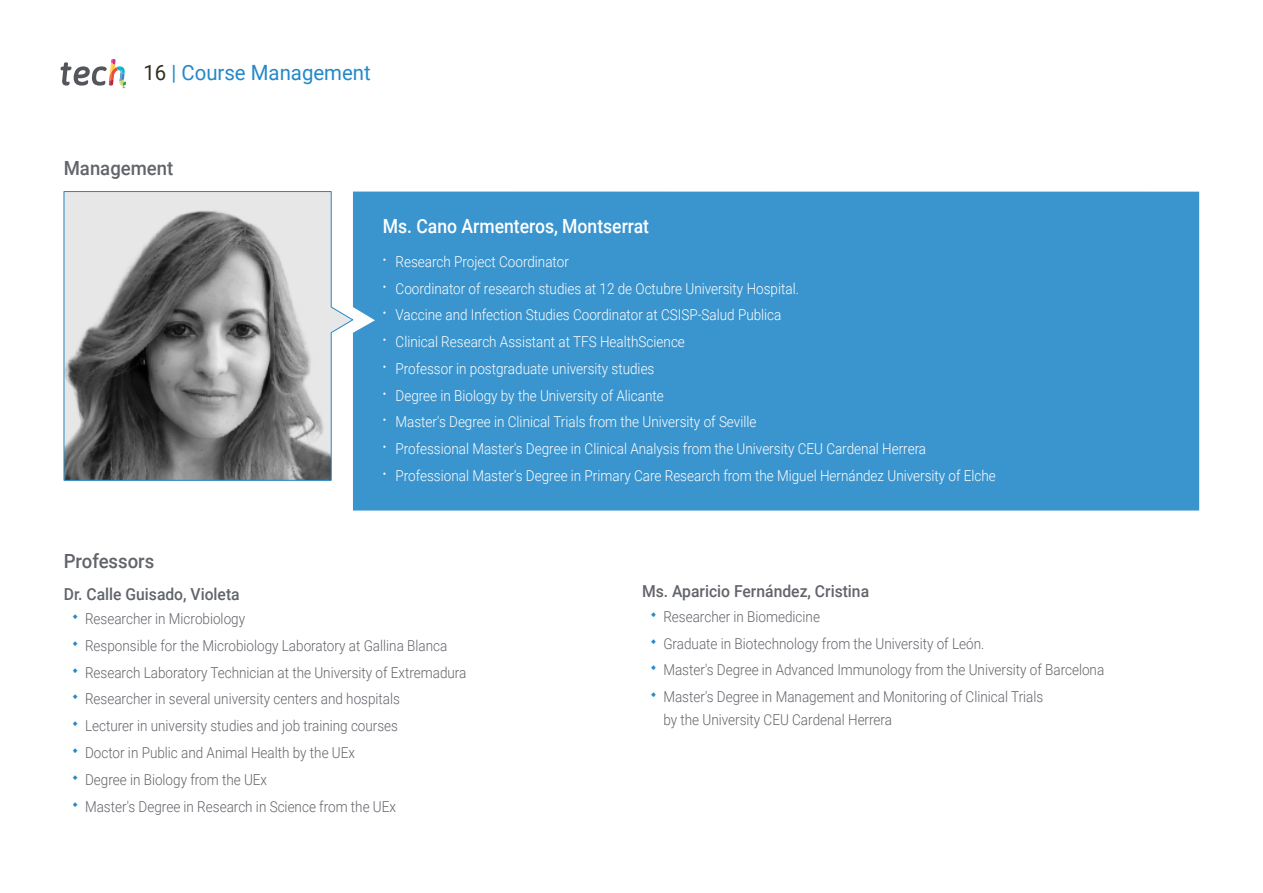
<style>
.page{position:relative;width:1263px;height:893px;background:#fff}
.page>*{position:absolute;margin:0;border:0;box-sizing:border-box;transform-origin:0 0}
.t1{font:21px "Roboto";color:#2488c9}
.t2{font:500 19.5px "Roboto";color:#fff;scale:.9 1}
.t3{font:500 19.5px "Roboto";color:#61646a;scale:.95 1}
.t4{font:500 16.5px "Roboto";color:#61646a;scale:.95 1}
.t5{font:300 15px/26.7px "Roboto";color:#61646a;scale:.9 1}
.t6{font:300 15px "Roboto";color:#fff;scale:.9 1}
.s1{color:#312e20}
</style>
<div class="page">
<svg style="left:61px;top:59px;width:65px;height:29px"></svg>
<div style="left:353px;top:192px;width:846px;height:319px;background:#3a94ce"></div>
<svg style="left:63px;top:191px;width:291px;height:290px;background:#9a9b9c"></svg>
<h1 class="t1" style="left:144px;top:57px;width:229px"><span class="s1">16</span> | Course Management</h1>
<h2 class="t3" style="left:64px;top:154px;width:117px">Management</h2>
<h2 class="t3" style="left:64px;top:547px;width:97px">Professors</h2>
<h2 class="t2" style="left:383px;top:212px;width:297px">Ms. Cano Armenteros, Montserrat</h2>
<p class="t6" style="left:383px;top:251px;width:208px"><sup>•</sup> Research Project Coordinator</p>
<p class="t6" style="left:383px;top:278px;width:464px"><sup>•</sup> Coordinator of research studies at 12 de Octubre University Hospital.</p>
<p class="t6" style="left:383px;top:304px;width:444px"><sup>•</sup> Vaccine and Infection Studies Coordinator at CSISP-Salud Publica</p>
<p class="t6" style="left:383px;top:331px;width:337px"><sup>•</sup> Clinical Research Assistant at TFS HealthScience</p>
<p class="t6" style="left:383px;top:358px;width:303px"><sup>•</sup> Professor in postgraduate university studies</p>
<p class="t6" style="left:383px;top:385px;width:314px"><sup>•</sup> Degree in Biology by the University of Alicante</p>
<p class="t6" style="left:383px;top:411px;width:417px"><sup>•</sup> Master's Degree in Clinical Trials from the University of Seville</p>
<p class="t6" style="left:383px;top:438px;width:605px"><sup>•</sup> Professional Master's Degree in Clinical Analysis from the University CEU Cardenal Herrera</p>
<p class="t6" style="left:383px;top:465px;width:683px"><sup>•</sup> Professional Master's Degree in Primary Care Research from the Miguel Hernández University of Elche</p>
<p class="t4" style="left:64px;top:582px;width:187px">Dr. Calle Guisado, Violeta</p>
<p class="t5" style="left:85px;top:605px;width:425px">Researcher in Microbiology<br>Responsible for the Microbiology Laboratory at Gallina Blanca Research Laboratory Technician at the University of Extremadura Researcher in several university centers and hospitals<br>Lecturer in university studies and job training courses<br>Doctor in Public and Animal Health by the UEx<br>Degree in Biology from the UEx<br>Master's Degree in Research in Science from the UEx</p>
<p class="t4" style="left:642px;top:580px;width:240px">Ms. Aparicio Fernández, Cristina</p>
<p class="t5" style="left:663px;top:603px;width:491px">Researcher in Biomedicine<br>Graduate in Biotechnology from the University of León.<br>Master's Degree in Advanced Immunology from the University of Barcelona Master's Degree in Management and Monitoring of Clinical Trials</p>
<p class="t5" style="left:663px;top:705px;width:256px">by the University CEU Cardenal Herrera</p>
</div>
